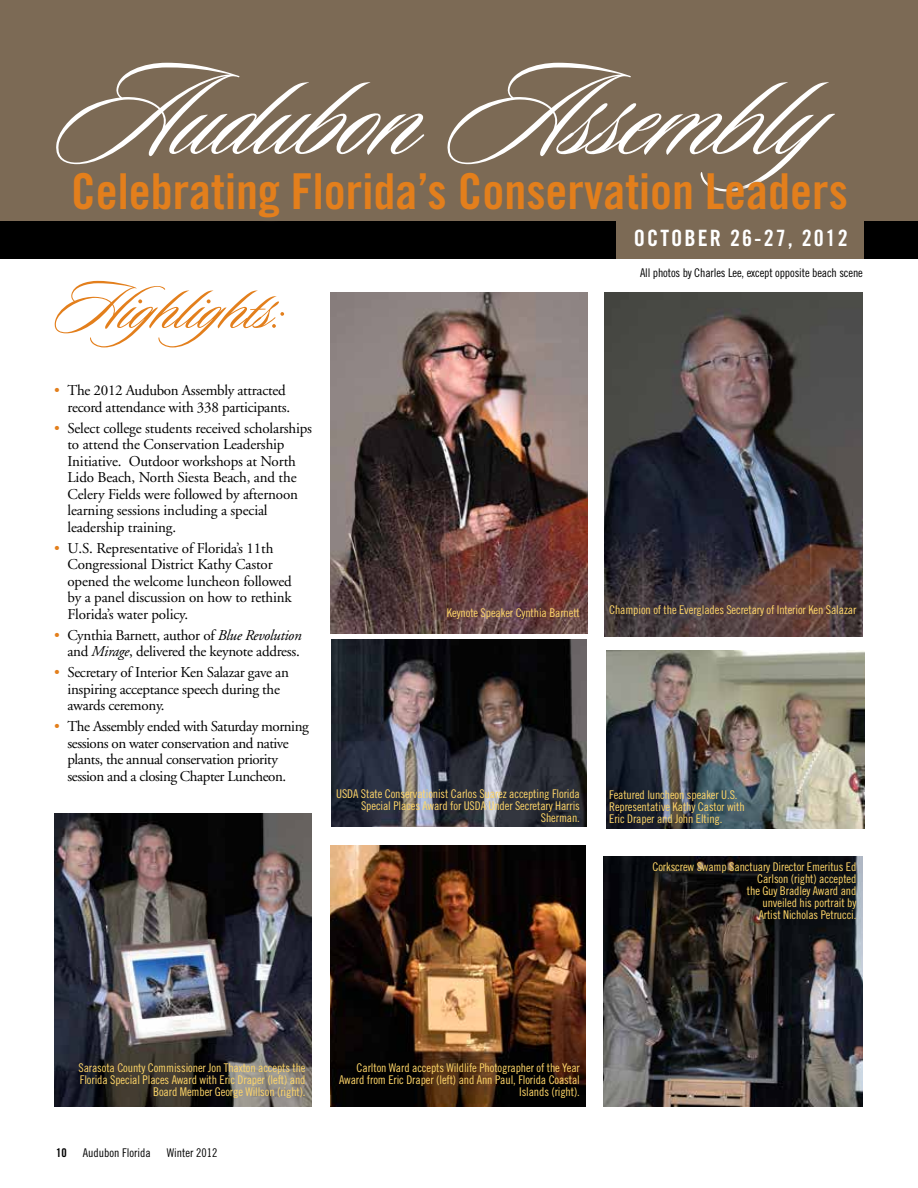
<style>
.page{position:relative;width:918px;height:1188px;background:#fff}
.page>*{position:absolute;margin:0;border:0;box-sizing:border-box;transform-origin:0 0}
.t1{font:133.95px "Sloop Script One";color:#fff}
.t2{font:69.75px "Sloop Script One";color:#e37f1c}
.t3{font:49.5px "Trade Gothic Bold Cond Twenty";color:#e37f1c}
.t4{font:22.5px "Trade Gothic Bold Cond Twenty";letter-spacing:.09em;color:#fff}
.t5{font:15px/16.5px "Adobe Garamond";letter-spacing:-.02em;color:#000}
.t6{font:12px/12px "Trade Gothic Cond Eighteen";letter-spacing:-.01em;color:#ffd668;text-align:right}
.t7{font:12px "Trade Gothic Cond Eighteen";letter-spacing:-.01em;color:#000}
.t8{font:12px "Trade Gothic Bold Cond Twenty";color:#000}
.s1{color:#e37f1c}
.s2{font-style:italic}
</style>
<div class="page">
<div style="left:0;top:0;width:918px;height:259px;background:#7c6a55"></div>
<div style="left:0;top:221px;width:616px;height:38px;background:#000"></div>
<div style="left:864px;top:221px;width:54px;height:38px;background:#000"></div>
<img style="left:332px;top:639px;width:254px;height:188px">
<img style="left:330px;top:846px;width:255px;height:261px">
<img style="left:606px;top:650px;width:259px;height:178px">
<img style="left:54px;top:813px;width:258px;height:294px">
<img style="left:330px;top:293px;width:258px;height:340px">
<img style="left:604px;top:856px;width:258px;height:251px">
<img style="left:605px;top:293px;width:258px;height:343px">
<div style="left:71px;top:169px;width:781px;height:53px;background:#7c6a55"></div>
<h1 class="t1" style="left:57px;top:46px;width:861px">Audubon Assembly</h1>
<h3 class="t3" style="left:71px;top:161px;width:778px">Celebrating Florida’s Conservation Leaders</h3>
<h2 class="t2" style="left:53px;top:271px;width:234px">Highlights:</h2>
<p class="t5" style="left:68px;top:383px;width:224px;text-indent:-14px"><span class="s1">•</span> The 2012 Audubon Assembly attracted record attendance with 338 participants.</p>
<p class="t5" style="left:68px;top:420px;width:246px;text-indent:-14px"><span class="s1">•</span> Select college students received scholarships to attend the Conservation Leadership Initiative. Outdoor workshops at North Lido Beach, North Siesta Beach, and the Celery Fields were followed by afternoon learning sessions including a special leadership training.</p>
<p class="t5" style="left:68px;top:540px;width:226px;text-indent:-14px"><span class="s1">•</span> U.S. Representative of Florida’s 11th Congressional District Kathy Castor opened the welcome luncheon followed by a panel discussion on how to rethink Florida’s water policy.</p>
<p class="t5" style="left:54px;top:627px;width:249px;text-align:right"><span class="s1">•</span> Cynthia Barnett, author of <span class="s2">Blue Revolution </span>and <span class="s2">Mirage</span>, delivered the keynote address.</p>
<p class="t5" style="left:68px;top:665px;width:223px;text-indent:-14px"><span class="s1">•</span> Secretary of Interior Ken Salazar gave an inspiring acceptance speech during the awards ceremony.</p>
<p class="t5" style="left:68px;top:719px;width:243px;text-indent:-14px"><span class="s1">•</span> The Assembly ended with Saturday morning sessions on water conservation and native plants, the annual conservation priority session and a closing Chapter Luncheon.</p>
<h3 class="t4" style="left:634px;top:224px;width:13px">OCTO</h3>
<h3 class="t4" style="left:685px;top:224px;width:165px">BER 26-27, 2012</h3>
<p class="t7" style="left:640px;top:266px;width:224px">All photos by Charles Lee, except opposite beach scene</p>
<p class="t6" style="left:447px;top:607px;width:135px">Keynote Speaker Cynthia Barnett</p>
<p class="t6" style="left:609px;top:604px;width:249px">Champion of the Everglades Secretary of Interior Ken Salazar</p>
<p class="t6" style="left:336px;top:787px;width:245px">USDA State Conservationist Carlos Suarez accepting Florida<br>Special Places Award for USDA Under Secretary Harris<br>Sherman.</p>
<p class="t6" style="left:609px;top:788px;width:137px;text-align:left">Featured luncheon speaker U.S.<br>Representative Kathy Castor with<br>Eric Draper and John Elting.</p>
<p class="t6" style="left:653px;top:861px;width:205px">Corkscrew Swamp Sanctuary Director Emeritus Ed<br>Carlson (right) accepted<br>the Guy Bradley Award and<br>unveiled his portrait by<br>Artist Nicholas Petrucci.</p>
<p class="t6" style="left:78px;top:1062px;width:229px">Sarasota County Commissioner Jon Thaxton accepts the<br>Florida Special Places Award with Eric Draper (left) and<br>Board Member George Willson (right).</p>
<p class="t6" style="left:339px;top:1062px;width:242px">Carlton Ward accepts Wildlife Photographer of the Year<br>Award from Eric Draper (left) and Ann Paul, Florida Coastal<br>Islands (right).</p>
<p class="t8" style="left:56px;top:1145px;width:12px">10</p>
<p class="t7" style="left:83px;top:1146px;width:69px">Audubon Florida</p>
<p class="t7" style="left:167px;top:1146px;width:52px">Winter 2012</p>
</div>
